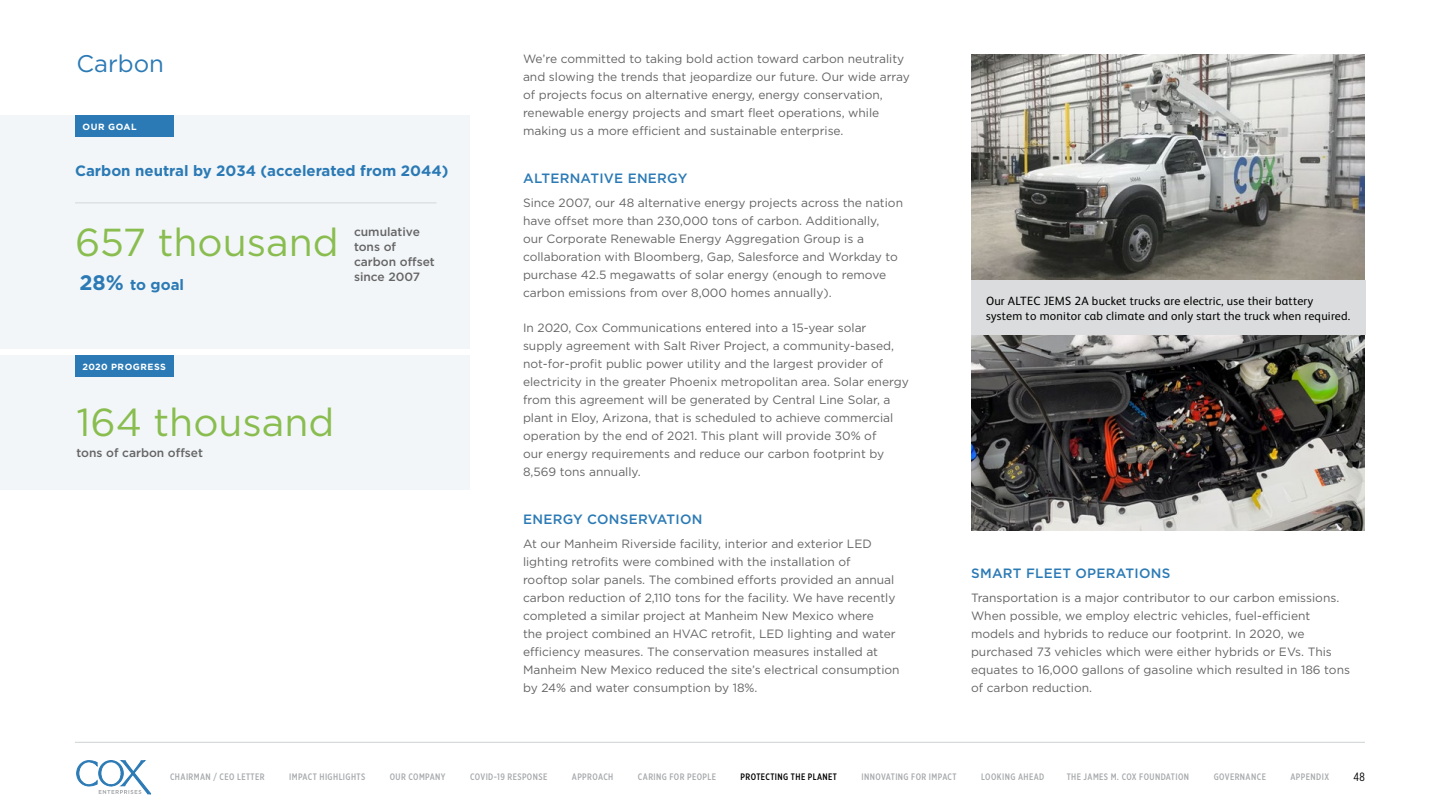
<style>
.page{position:relative;width:1440px;height:810px;background:#fff}
.page>*{position:absolute;margin:0;border:0;box-sizing:border-box;transform-origin:0 0}
.t1{font:39px "Gotham Pro";color:#8abd4f}
.t2{font:24px "Gotham Pro";color:#2b7ab5}
.t3{font:700 15px "Gotham Pro";color:#2b7ab5}
.t4{font:500 13.5px "Gotham Pro";letter-spacing:.02em;color:#2b7ab5}
.t5{font:12px/18px "Gotham Pro";color:#656565}
.t6{font:12px/15px "FS Albert";letter-spacing:.02em;color:#000}
.t7{font:500 12px/15px "Gotham Pro";color:#656565}
.t8{font:12px "Gotham X Narrow";color:#000}
.t9{font:500 9.3px "Gotham X Narrow";letter-spacing:.045em;color:#a8aaad}
.t10{font:500 9.3px "Gotham X Narrow";letter-spacing:.045em;color:#000}
.t11{font:700 9px "Gotham Pro";letter-spacing:.06em;color:#fff}
.s1{font-size:21px}
</style>
<div class="page">
<hr style="left:75px;top:742px;width:1290px;height:1px;background:#cdd1d4">
<svg style="left:76px;top:760px;width:76px;height:34px"></svg>
<div style="left:0;top:116px;width:469px;height:233px;background:#f2f6f9"></div>
<div style="left:0;top:356px;width:469px;height:134px;background:#f2f6f9"></div>
<hr style="left:75px;top:202px;width:361px;height:1px;background:#d3d7da">
<div style="left:75px;top:356px;width:99px;height:21px;background:#2b7ab5"></div>
<div style="left:75px;top:116px;width:99px;height:21px;background:#2b7ab5"></div>
<img style="left:971px;top:335px;width:394px;height:196px">
<img style="left:971px;top:54px;width:394px;height:226px">
<div style="left:971px;top:280px;width:394px;height:55px;background:#dbdcdd"></div>
<h2 class="t2" style="left:76px;top:50px;width:89px">Carbon</h2>
<p class="t5" style="left:523px;top:49px;width:388px">We’re committed to taking bold action toward carbon neutrality and slowing the trends that jeopardize our future. Our wide array of projects focus on alternative energy, energy conservation, renewable energy projects and smart fleet operations, while making us a more efficient and sustainable enterprise.</p>
<p class="t4" style="left:523px;top:170px;width:166px">ALTERNATIVE ENERGY</p>
<p class="t5" style="left:523px;top:194px;width:382px">Since 2007, our 48 alternative energy projects across the nation have offset more than 230,000 tons of carbon. Additionally,<br>our Corporate Renewable Energy Aggregation Group is a collaboration with Bloomberg, Gap, Salesforce and Workday to purchase 42.5 megawatts of solar energy (enough to remove carbon emissions from over 8,000 homes annually).</p>
<p class="t5" style="left:523px;top:318px;width:387px">In 2020, Cox Communications entered into a 15-year solar supply agreement with Salt River Project, a community-based, not-for-profit public power utility and the largest provider of electricity in the greater Phoenix metropolitan area. Solar energy from this agreement will be generated by Central Line Solar, a plant in Eloy, Arizona, that is scheduled to achieve commercial operation by the end of 2021. This plant will provide 30% of<br>our energy requirements and reduce our carbon footprint by 8,569 tons annually.</p>
<p class="t4" style="left:523px;top:511px;width:181px">ENERGY CONSERVATION</p>
<p class="t5" style="left:523px;top:535px;width:378px">At our Manheim Riverside facility, interior and exterior LED lighting retrofits were combined with the installation of<br>rooftop solar panels. The combined efforts provided an annual carbon reduction of 2,110 tons for the facility. We have recently completed a similar project at Manheim New Mexico where<br>the project combined an HVAC retrofit, LED lighting and water efficiency measures. The conservation measures installed at Manheim New Mexico reduced the site’s electrical consumption by 24% and water consumption by 18%.</p>
<p class="t11" style="left:83px;top:121px;width:56px">OUR GOAL</p>
<p class="t3" style="left:75px;top:162px;width:375px">Carbon neutral by 2034 (accelerated from 2044)</p>
<h1 class="t1" style="left:75px;top:220px;width:265px">657 thousand</h1>
<p class="t7" style="left:354px;top:224px;width:82px">cumulative tons of carbon offset since 2007</p>
<p class="t3" style="left:80px;top:276px;width:106px"><span class="s1">28%</span> to goal</p>
<p class="t11" style="left:82px;top:361px;width:85px">2020 PROGRESS</p>
<h1 class="t1" style="left:76px;top:401px;width:259px">164 thousand</h1>
<p class="t7" style="left:76px;top:445px;width:128px">tons of carbon offset</p>
<p class="t6" style="left:986px;top:293px;width:366px">Our ALTEC JEMS 2A bucket trucks are electric, use their battery system to monitor cab climate and only start the truck when required.</p>
<p class="t4" style="left:971px;top:565px;width:201px">SMART FLEET OPERATIONS</p>
<p class="t5" style="left:971px;top:589px;width:381px">Transportation is a major contributor to our carbon emissions.<br>When possible, we employ electric vehicles, fuel-efficient models and hybrids to reduce our footprint. In 2020, we purchased 73 vehicles which were either hybrids or EVs. This equates to 16,000 gallons of gasoline which resulted in 186 tons of carbon reduction.</p>
<p class="t9" style="left:170px;top:771px;width:96px">CHAIRMAN / CEO LETTER</p>
<p class="t9" style="left:289px;top:771px;width:78px">IMPACT HIGHLIGHTS</p>
<p class="t9" style="left:390px;top:771px;width:57px">OUR COMPANY</p>
<p class="t9" style="left:470px;top:771px;width:79px">COVID-19 RESPONSE</p>
<p class="t9" style="left:572px;top:771px;width:43px">APPROACH</p>
<p class="t9" style="left:638px;top:771px;width:80px">CARING FOR PEOPLE</p>
<p class="t10" style="left:741px;top:771px;width:98px">PROTECTING THE PLANET</p>
<p class="t9" style="left:862px;top:771px;width:97px">INNOVATING FOR IMPACT</p>
<p class="t9" style="left:981px;top:771px;width:65px">LOOKING AHEAD</p>
<p class="t9" style="left:1067px;top:771px;width:124px">THE JAMES M. COX FOUNDATION</p>
<p class="t9" style="left:1214px;top:771px;width:54px">GOVERNANCE</p>
<p class="t9" style="left:1290px;top:771px;width:40px">APPENDIX</p>
<p class="t8" style="left:1353px;top:769px;width:13px">48</p>
</div>
